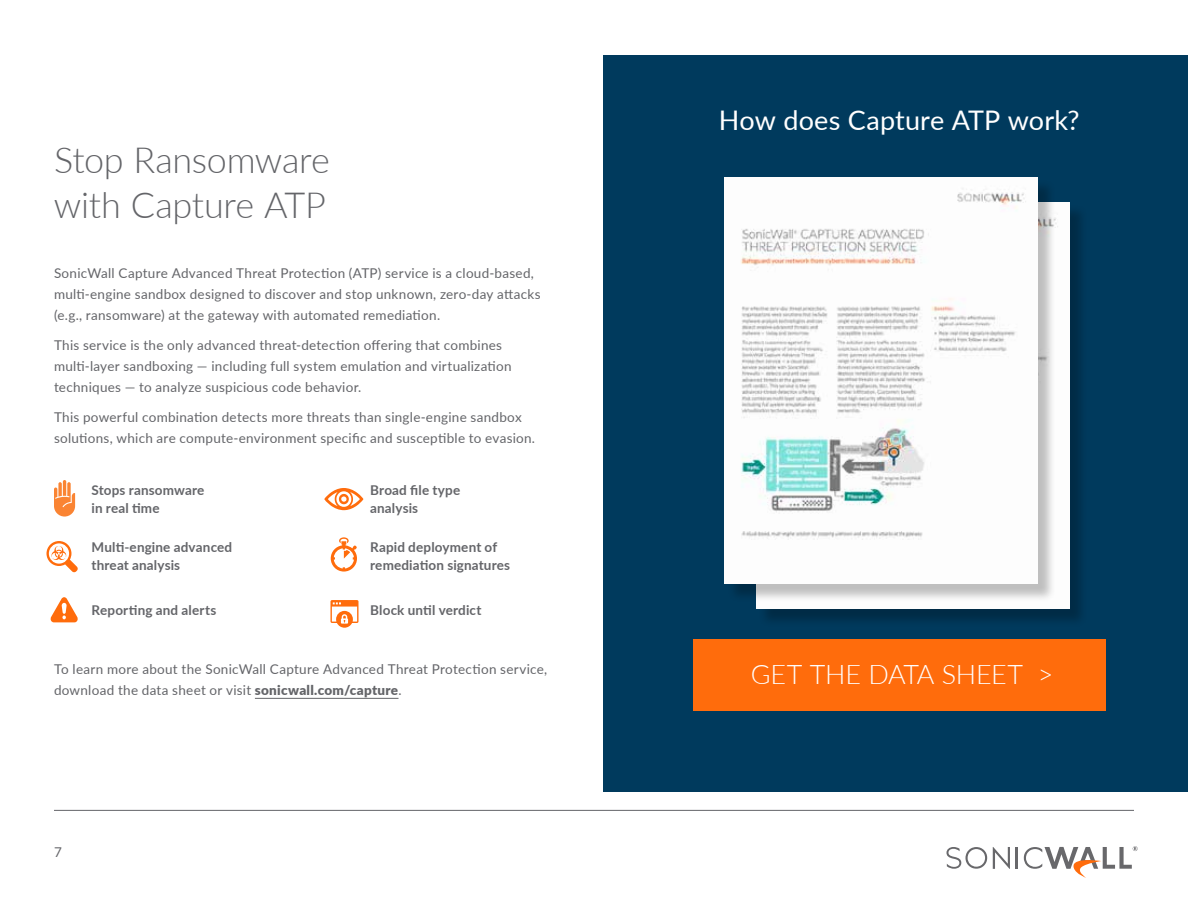
<style>
.page{position:relative;width:1188px;height:918px;background:#fff}
.page>*{position:absolute;margin:0;border:0;box-sizing:border-box;transform-origin:0 0}
.t1{font:300 36px/45px "Lato";letter-spacing:-.01em;color:#646569}
.t2{font:27px "Lato";letter-spacing:.005em;color:#fff}
.t3{font:300 27px "Lato";letter-spacing:-.01em;color:#fff}
.t4{font:13.5px/21px "Lato";letter-spacing:.02em;color:#646569}
.t5{font:700 13.5px/18px "Lato";letter-spacing:.01em;color:#646569}
.s1{font-weight:900}
</style>
<div class="page">
<hr style="left:54px;top:810px;width:1080px;height:1px;background:#646569">
<svg style="left:993px;top:847px;width:17px;height:22px"></svg>
<hr style="left:1016px;top:847px;width:2px;height:22px;background:#68686b">
<svg style="left:946px;top:847px;width:41px;height:22px"></svg>
<svg style="left:1024px;top:846px;width:114px;height:32px"></svg>
<div style="left:604px;top:55px;width:584px;height:736px;background:#003a5d"></div>
<div style="left:693px;top:639px;width:413px;height:72px;background:#ff6c0c"></div>
<hr style="left:255px;top:698px;width:144px;height:1px;background:#646569">
<svg style="left:54px;top:480px;width:21px;height:37px"></svg>
<svg style="left:50px;top:597px;width:28px;height:25px"></svg>
<svg style="left:331px;top:600px;width:27px;height:28px"></svg>
<svg style="left:324px;top:488px;width:40px;height:22px"></svg>
<svg style="left:331px;top:537px;width:26px;height:35px"></svg>
<svg style="left:46px;top:541px;width:32px;height:32px"></svg>
<div style="left:758px;top:204px;width:330px;height:424px;background:#000;opacity:.25"></div>
<div style="left:756px;top:202px;width:313px;height:407px;background:#fdfdfd"></div>
<div style="left:727px;top:179px;width:330px;height:424px;background:#000;opacity:.25"></div>
<img style="left:724px;top:177px;width:314px;height:407px">
<h1 class="t1" style="left:54px;top:136px;width:278px">Stop Ransomware with Capture ATP</h1>
<p class="t4" style="left:54px;top:262px;width:488px">SonicWall Capture Advanced Threat Protection (ATP) service is a cloud-based, multi-engine sandbox designed to discover and stop unknown, zero-day attacks (e.g., ransomware) at the gateway with automated remediation.</p>
<p class="t4" style="left:54px;top:334px;width:459px">This service is the only advanced threat-detection offering that combines multi-layer sandboxing — including full system emulation and virtualization techniques — to analyze suspicious code behavior.</p>
<p class="t4" style="left:54px;top:406px;width:483px">This powerful combination detects more threats than single-engine sandbox solutions, which are compute-environment specific and susceptible to evasion.</p>
<p class="t5" style="left:92px;top:481px;width:114px">Stops ransomware in real time</p>
<p class="t5" style="left:92px;top:538px;width:142px">Multi-engine advanced threat analysis</p>
<p class="t5" style="left:92px;top:601px;width:126px">Reporting and alerts</p>
<p class="t5" style="left:370px;top:481px;width:92px">Broad file type analysis</p>
<p class="t5" style="left:370px;top:538px;width:142px">Rapid deployment of remediation signatures</p>
<p class="t5" style="left:370px;top:601px;width:113px">Block until verdict</p>
<p class="t4" style="left:54px;top:658px;width:495px">To learn more about the SonicWall Capture Advanced Threat Protection service, download the data sheet or visit <span class="s1">sonicwall.com/capture</span>.</p>
<p class="t4" style="left:54px;top:841px;width:9px">7</p>
<h2 class="t2" style="left:719px;top:101px;width:362px">How does Capture ATP work?</h2>
<h2 class="t3" style="left:751px;top:656px;width:154px">GET THE DATA</h2>
<h2 class="t3" style="left:942px;top:656px;width:113px">SHEET &gt;</h2>
</div>
